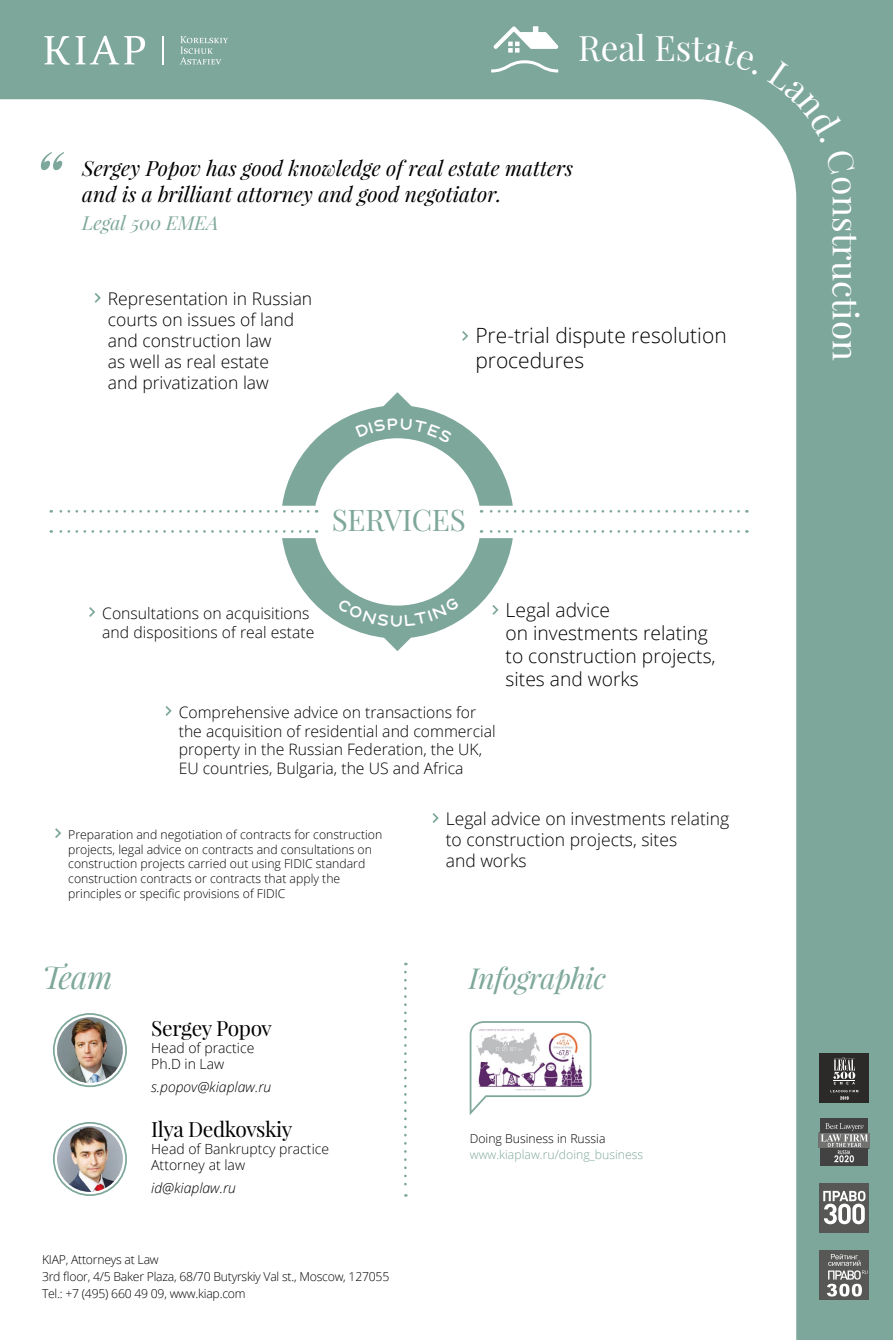
<style>
.page{position:relative;width:893px;height:1340px;background:#fff}
.page>*{position:absolute;margin:0;border:0;box-sizing:border-box;transform-origin:0 0}
.t1{font:italic 73.5px "Playfair Display";color:#7ea79b}
.t2{font:35px "Playfair Display";color:#fff}
.t3{font:italic 31.5px "Playfair Display";color:#7ea79b}
.t4{font:29.75px "Playfair Display";letter-spacing:-.01em;color:#7ea79b}
.t5{font:italic 28.88px "Playfair Display";letter-spacing:-.02em;color:#7ea79b}
.t6{font:italic 21px/26.2px "Playfair Display";color:#000}
.t7{font:300 21px/25.2px "Open Sans";color:#000}
.t8{font:21px "Playfair Display";letter-spacing:-.02em;color:#000}
.Service_Description{font:300 19.25px/23.1px "Open Sans";color:#000}
.t9{font:italic 19.25px "Playfair Display";color:#7ea79b}
.Service_Description-2{font:300 17.5px/21px "Open Sans";color:#000}
.Service_Description-3{font:300 15.75px/18.9px "Open Sans";color:#000}
.t10{font:300 14px "Open Sans";color:#000}
.E-mail{font:italic 300 14px "Open Sans";color:#000}
.Service_Description-4{font:300 12.25px/14.7px "Open Sans";color:#000}
.Service_Description-5{font:300 12.25px "Open Sans";letter-spacing:-.02em;color:#000}
.ContentsPage_Number{font:300 12.25px/16.4px "Open Sans";color:#7ea79b}
.s1{color:#000}
</style>
<div class="page">
<div style="left:0;top:0;width:893px;height:1339px;background:#7ea79b"></div>
<div style="left:0;top:99px;width:796px;height:1240px;background:#fff"></div>
<svg style="left:93px;top:291px;width:9px;height:14px"></svg>
<svg style="left:460px;top:329px;width:10px;height:14px"></svg>
<svg style="left:87px;top:605px;width:10px;height:14px"></svg>
<svg style="left:431px;top:811px;width:9px;height:14px"></svg>
<svg style="left:164px;top:704px;width:9px;height:13px"></svg>
<svg style="left:53px;top:826px;width:9px;height:14px"></svg>
<svg style="left:494px;top:26px;width:64px;height:27px"></svg>
<svg style="left:491px;top:60px;width:67px;height:12px"></svg>
<svg style="left:379px;top:392px;width:37px;height:13px"></svg>
<svg style="left:282px;top:405px;width:231px;height:233px;fill:#fff"></svg>
<svg style="left:51px;top:510px;width:257px;height:2px"></svg>
<svg style="left:51px;top:530px;width:257px;height:3px"></svg>
<svg style="left:481px;top:510px;width:258px;height:2px"></svg>
<svg style="left:481px;top:530px;width:258px;height:3px"></svg>
<div style="left:53px;top:1013px;width:74px;height:74px;border:2px solid #7ea79b;border-radius:50%"></div>
<img style="left:57px;top:1017px;width:66px;height:66px;border-radius:32px">
<svg style="left:404px;top:972px;width:3px;height:224px"></svg>
<svg style="left:469px;top:1020px;width:123px;height:97px;background:#e0dde2"></svg>
<div style="left:53px;top:1121px;width:74px;height:74px;border:2px solid #7ea79b;border-radius:50%"></div>
<img style="left:57px;top:1126px;width:66px;height:65px;border-radius:33px">
<div style="left:820px;top:1052px;width:49px;height:50px;background:#2b2a29"></div>
<svg style="left:830px;top:1057px;width:28px;height:42px"></svg>
<div style="left:820px;top:1250px;width:49px;height:49px;background:#575756"></div>
<svg style="left:827px;top:1254px;width:40px;height:42px"></svg>
<div style="left:820px;top:1182px;width:49px;height:50px;background:#575756"></div>
<svg style="left:823px;top:1190px;width:42px;height:34px"></svg>
<div style="left:821px;top:1118px;width:47px;height:47px;background:#434242"></div>
<svg style="left:819px;top:1123px;width:51px;height:39px"></svg>
<svg style="left:44px;top:36px;width:26px;height:29px"></svg>
<svg style="left:76px;top:36px;width:69px;height:28px"></svg>
<svg style="left:162px;top:36px;width:1px;height:29px"></svg>
<svg style="left:180px;top:36px;width:48px;height:28px"></svg>
<div style="left:675px;top:1260px;width:105px;height:56px;background:#fff"></div>
<svg style="left:767px;top:99px;width:30px;height:95px"></svg>
<svg style="left:355px;top:418px;width:97px;height:26px"></svg>
<svg style="left:337px;top:597px;width:122px;height:54px"></svg>
<p class="t2" style="left:578px;top:26px;width:115px">Real Es</p>
<p class="t1" style="left:32px;top:129px;width:31px">“</p>
<p class="t6" style="left:82px;top:155px;width:492px">Sergey Popov has good knowledge of real estate matters and is a brilliant attorney and good negotiator.</p>
<p class="t9" style="left:82px;top:210px;width:138px">Legal 500 EMEA</p>
<p class="Service_Description-2" style="left:108px;top:287px;width:206px">Representation in Russian courts on issues of land and construction law<br>as well as real estate<br>and privatization law</p>
<p class="t7" style="left:475px;top:322px;width:253px">Pre-trial dispute resolution procedures</p>
<p class="t4" style="left:332px;top:501px;width:135px">SERVICES</p>
<p class="Service_Description-3" style="left:102px;top:603px;width:214px">Consultations on acquisitions and dispositions of real estate</p>
<p class="Service_Description" style="left:506px;top:597px;width:212px">Legal advice<br>on investments relating to construction projects, sites and works</p>
<p class="Service_Description-3" style="left:179px;top:702px;width:318px">Comprehensive advice on transactions for the acquisition of residential and commercial property in the Russian Federation, the UK, EU countries, Bulgaria, the US and Africa</p>
<p class="Service_Description-4" style="left:68px;top:826px;width:316px">Preparation and negotiation of contracts for construction projects, legal advice on contracts and consultations on construction projects carried out using FIDIC standard construction contracts or contracts that apply the principles or specific provisions of FIDIC</p>
<p class="t3" style="left:42px;top:955px;width:72px">Team</p>
<p class="t8" style="left:151px;top:1014px;width:122px">Sergey Popov</p>
<p class="t10" style="left:151px;top:1037px;width:105px">Head of practice</p>
<p class="t10" style="left:151px;top:1054px;width:75px">Ph.D in Law</p>
<p class="E-mail" style="left:151px;top:1076px;width:122px">s.popov@kiaplaw.ru</p>
<p class="t8" style="left:151px;top:1115px;width:143px">Ilya Dedkovskiy</p>
<p class="t10" style="left:151px;top:1138px;width:179px">Head of Bankruptcy practice</p>
<p class="t10" style="left:151px;top:1155px;width:95px">Attorney at law</p>
<p class="E-mail" style="left:151px;top:1177px;width:86px">id@kiaplaw.ru</p>
<p class="Service_Description-5" style="left:42px;top:1251px;width:118px">KIAP, Attorneys at Law</p>
<p class="Service_Description-5" style="left:42px;top:1268px;width:349px">3rd floor, 4/5 Baker Plaza, 68/70 Butyrskiy Val st., Moscow, 127055</p>
<p class="Service_Description-5" style="left:42px;top:1285px;width:205px">Tel.: +7 (495) 660 49 09, www.kiap.com</p>
<p class="Service_Description-2" style="left:446px;top:807px;width:285px">Legal advice on investments relating to construction projects, sites<br>and works</p>
<p class="t5" style="left:469px;top:959px;width:138px">Infographic</p>
<p class="ContentsPage_Number" style="left:470px;top:1129px;width:175px"><span class="s1">Doing Business in Russia </span>www.kiaplaw.ru/doing_business</p>
<p class="t2" style="left:868px;top:196px;width:166px;rotate:90deg">nstruction</p>
</div>
